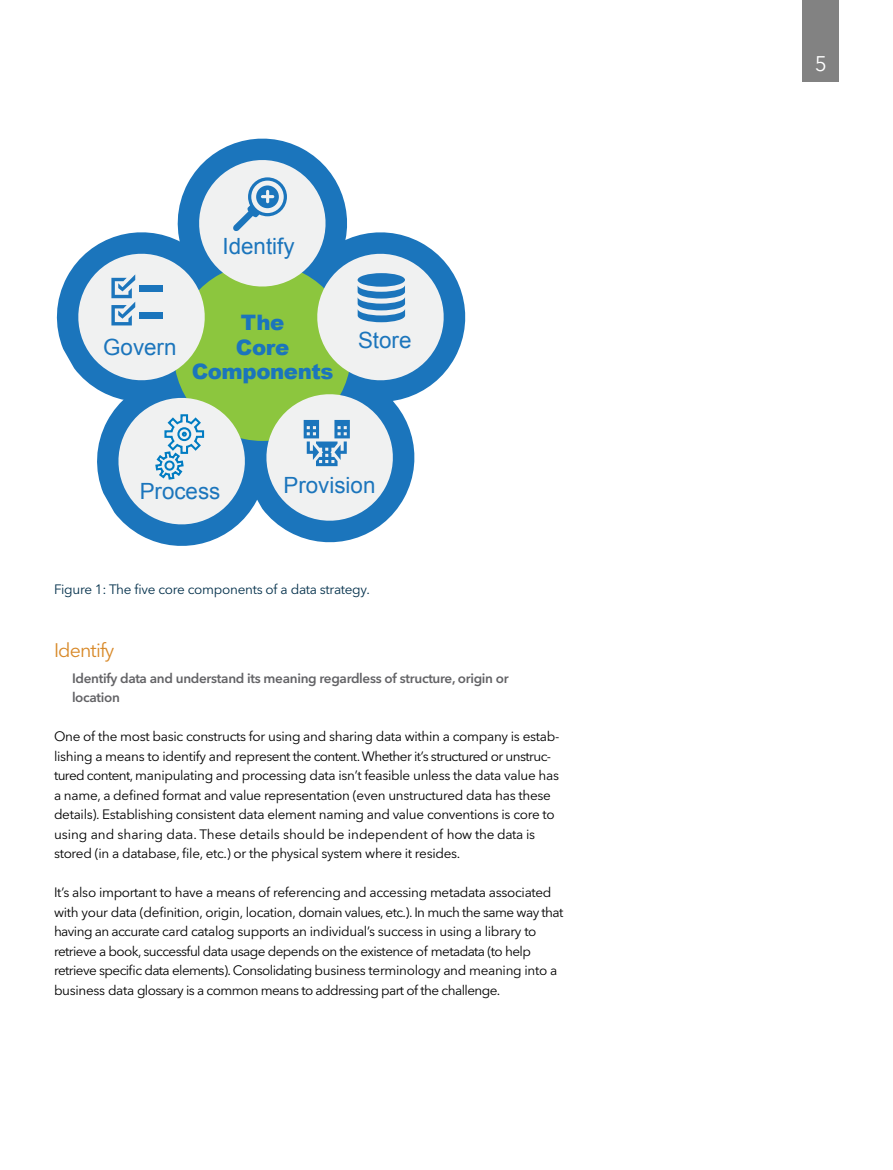
<style>
.page{position:relative;width:893px;height:1170px;background:#fff}
.page>*{position:absolute;margin:0;border:0;box-sizing:border-box;transform-origin:0 0}
.t1{font:22.35px "Arial";color:#1b75bc}
.t2{font:900 21.3px/24.9px "Arial";letter-spacing:-.02em;color:#1b75bc;text-align:center}
.t3{font:21px "Avenir Next W1 G";color:#fff}
.Head_2_Sienna{font:19.5px "Avenir Next W1 G";letter-spacing:-.04em;color:#d88929}
.Body{font:13.5px/19.5px "Avenir Next W1 G";letter-spacing:-.02em;color:#000}
.Body-2{font:13.5px/19.5px "Avenir Next W1 G";letter-spacing:-.04em;color:#000}
.Body_Bold_12_pt_inde{font:600 13.5px/19.5px "Avenir Next W1 G";letter-spacing:-.02em;color:#636366}
.Figure_Caption{font:13.5px "Avenir Next W1 G";letter-spacing:-.02em;color:#03304b}
</style>
<div class="page">
<div style="left:803px;top:0;width:36px;height:82px;background:#828282"></div>
<svg style="left:56px;top:138px;width:410px;height:408px"></svg>
<div style="left:164px;top:460px;width:11px;height:11px;border:2px solid #007cc2;border-radius:50%"></div>
<p class="t1" style="left:222px;top:231px;width:74px">Identify</p>
<p class="t1" style="left:103px;top:333px;width:75px">Govern</p>
<p class="t2" style="left:192px;top:309px;width:143px">The<br>Core<br>Components</p>
<p class="t1" style="left:358px;top:326px;width:55px">Store</p>
<p class="t1" style="left:140px;top:476px;width:82px">Process</p>
<p class="t1" style="left:283px;top:470px;width:93px">Provision</p>
<p class="Figure_Caption" style="left:54px;top:581px;width:317px">Figure 1: The five core components of a data strategy.</p>
<p class="Head_2_Sienna" style="left:54px;top:638px;width:62px">Identify</p>
<p class="Body_Bold_12_pt_inde" style="left:72px;top:668px;width:438px">Identify data and understand its meaning regardless of structure, origin or location</p>
<p class="Body" style="left:54px;top:726px;width:507px">One of the most basic constructs for using and sharing data within a company is estab&shy;lishing a means to identify and represent the content. Whether it’s structured or unstruc&shy;tured content, manipulating and processing data isn’t feasible unless the data value has a name, a defined format and value representation (even unstructured data has these details). Establishing consistent data element naming and value conventions is core to using and sharing data. These details should be independent of how the data is stored (in a database, file, etc.) or the physical system where it resides.</p>
<p class="Body-2" style="left:54px;top:882px;width:511px">It’s also important to have a means of referencing and accessing metadata associated with your data (definition, origin, location, domain values, etc.). In much the same way that having an accurate card catalog supports an individual’s success in using a library to retrieve a book, successful data usage depends on the existence of metadata (to help retrieve specific data elements). Consolidating business terminology and meaning into a business data glossary is a common means to addressing part of the challenge.</p>
<h3 class="t3" style="left:815px;top:51px;width:14px">5</h3>
</div>
